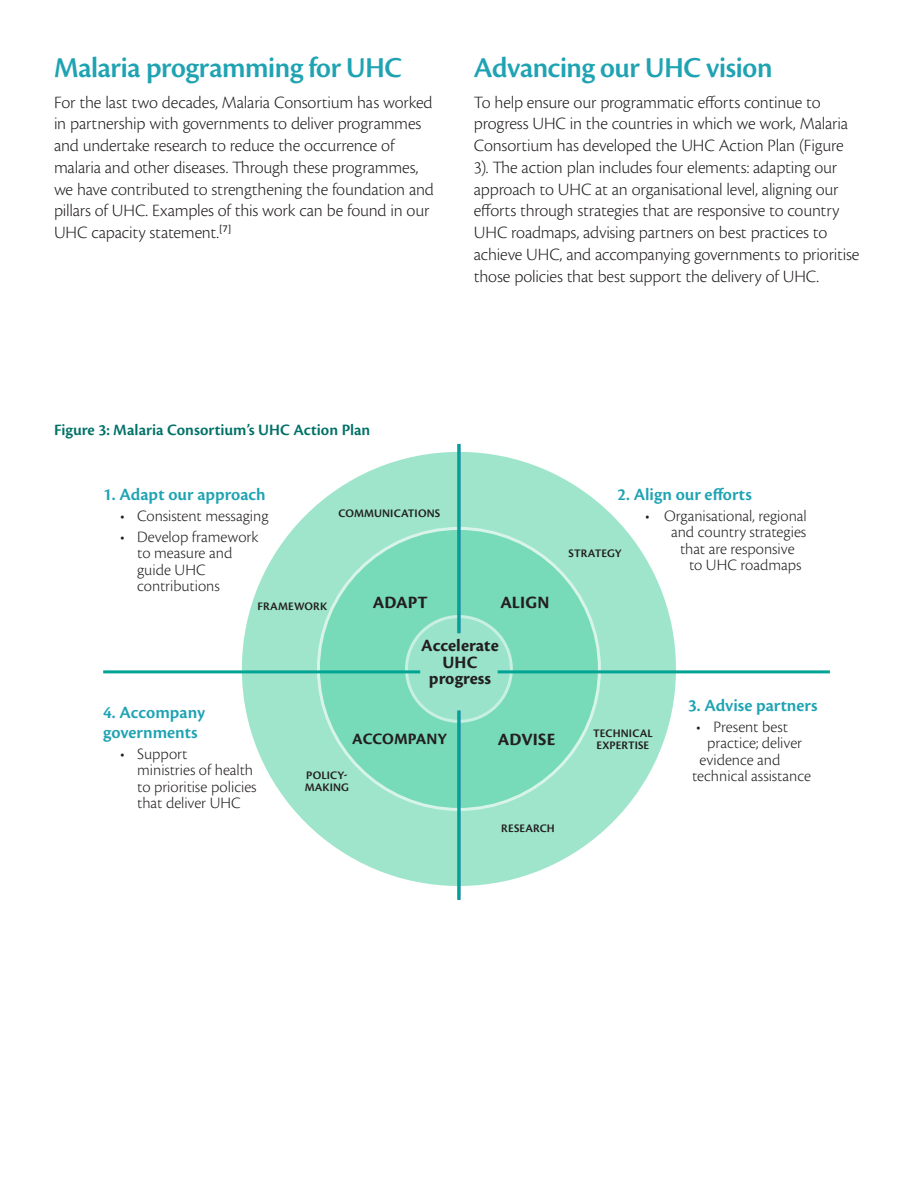
<style>
.page{position:relative;width:918px;height:1188px;background:#fff}
.page>*{position:absolute;margin:0;border:0;box-sizing:border-box;transform-origin:0 0}
.Heading_01{font:30px "Cronos Pro Semibold Disp";letter-spacing:-.01em;color:#1fa3b3}
.Body{font:300 18px/21.8px "Cronos Pro";letter-spacing:-.01em;color:#231f20}
.Heading_03{font:600 18px/19.5px "Cronos Pro";color:#1fa3b3}
.Heading_03-2{font:700 18px/16.5px "Cronos Pro";letter-spacing:.005em;color:#231f20;text-align:center}
.t1{font:300 16.5px/16.5px "Cronos Pro";color:#231f20}
.Figure_title{font:600 16.5px "Cronos Pro";color:#007167}
.Heading_03-3{font:700 16.5px "Cronos Pro";color:#231f20}
.Heading_03-4{font:600 12px/12px "Cronos Pro";letter-spacing:.01em;color:#231f20}
</style>
<div class="page">
<div style="left:242px;top:452px;width:434px;height:434px;background:#9ee5cc;border-radius:50%"></div>
<div style="left:318px;top:528px;width:281px;height:281px;background:#77dab8;border-radius:50%"></div>
<div style="left:407px;top:617px;width:104px;height:104px;background:#98e3c9;border-radius:50%"></div>
<div style="left:405px;top:615px;width:108px;height:108px;border:3px solid #fff;border-radius:50%"></div>
<hr style="left:457px;top:444px;width:3px;height:189px;background:#00a494">
<hr style="left:498px;top:670px;width:332px;height:3px;background:#00a494">
<hr style="left:457px;top:711px;width:3px;height:189px;background:#00a494">
<hr style="left:103px;top:670px;width:317px;height:3px;background:#00a494">
<p class="Heading_01" style="left:54px;top:51px;width:350px">Malaria programming for UHC</p>
<p class="Body" style="left:54px;top:91px;width:381px">For the last two decades, Malaria Consortium has worked in partnership with governments to deliver programmes and undertake research to reduce the occurrence of malaria and other diseases. Through these programmes, we have contributed to strengthening the foundation and pillars of UHC. Examples of this work can be found in our UHC capacity statement.<sup>[7]</sup></p>
<p class="Heading_01" style="left:474px;top:51px;width:300px">Advancing our UHC vision</p>
<p class="Body" style="left:474px;top:91px;width:387px">To help ensure our programmatic efforts continue to progress UHC in the countries in which we work, Malaria Consortium has developed the UHC Action Plan (Figure 3). The action plan includes four elements: adapting our approach to UHC at an organisational level, aligning our efforts through strategies that are responsive to country UHC roadmaps, advising partners on best practices to achieve UHC, and accompanying governments to prioritise those policies that best support the delivery of UHC.</p>
<p class="Figure_title" style="left:54px;top:421px;width:318px">Figure 3: Malaria Consortium’s UHC Action Plan</p>
<p class="Heading_03" style="left:103px;top:485px;width:164px">1. Adapt our approach</p>
<p class="t1" style="left:120px;top:507px;width:150px">• Consistent messaging</p>
<p class="t1" style="left:137px;top:528px;width:123px;text-indent:-17px">• Develop framework to measure and guide UHC contributions</p>
<p class="Heading_03-4" style="left:258px;top:601px;width:71px">FRAMEWORK</p>
<p class="Heading_03-4" style="left:338px;top:507px;width:103px">COMMUNICATIONS</p>
<p class="Heading_03-2" style="left:373px;top:594px;width:56px">ADAPT</p>
<p class="Heading_03-2" style="left:500px;top:594px;width:51px">ALIGN</p>
<p class="Heading_03" style="left:618px;top:485px;width:136px">2. Align our efforts</p>
<p class="t1" style="left:645px;top:507px;width:163px">• Organisational, regional</p>
<p class="t1" style="left:671px;top:524px;width:137px">and country strategies</p>
<p class="t1" style="left:680px;top:540px;width:116px">that are responsive</p>
<p class="t1" style="left:689px;top:557px;width:114px">to UHC roadmaps</p>
<p class="Heading_03-4" style="left:569px;top:547px;width:55px">STRATEGY</p>
<p class="Heading_03" style="left:103px;top:703px;width:103px">4. Accompany governments</p>
<p class="t1" style="left:137px;top:745px;width:121px;text-indent:-17px">• Support<br>ministries of health to prioritise policies that deliver UHC</p>
<p class="Heading_03-2" style="left:421px;top:638px;width:79px">Accelerate<br>UHC progress</p>
<p class="Heading_03-3" style="left:352px;top:729px;width:96px">ACCOMPANY</p>
<p class="Heading_03-4" style="left:305px;top:769px;width:46px">POLICY-<br>MAKING</p>
<p class="Heading_03-2" style="left:498px;top:731px;width:59px">ADVISE</p>
<p class="Heading_03-4" style="left:501px;top:822px;width:55px">RESEARCH</p>
<p class="Heading_03-4" style="left:593px;top:727px;width:61px">TECHNICAL<br>EXPERTISE</p>
<p class="Heading_03" style="left:688px;top:696px;width:131px">3. Advise partners</p>
<p class="t1" style="left:696px;top:719px;width:93px">• Present best</p>
<p class="t1" style="left:707px;top:735px;width:97px">practice; deliver</p>
<p class="t1" style="left:700px;top:752px;width:82px">evidence and</p>
<p class="t1" style="left:692px;top:768px;width:120px">technical assistance</p>
</div>
